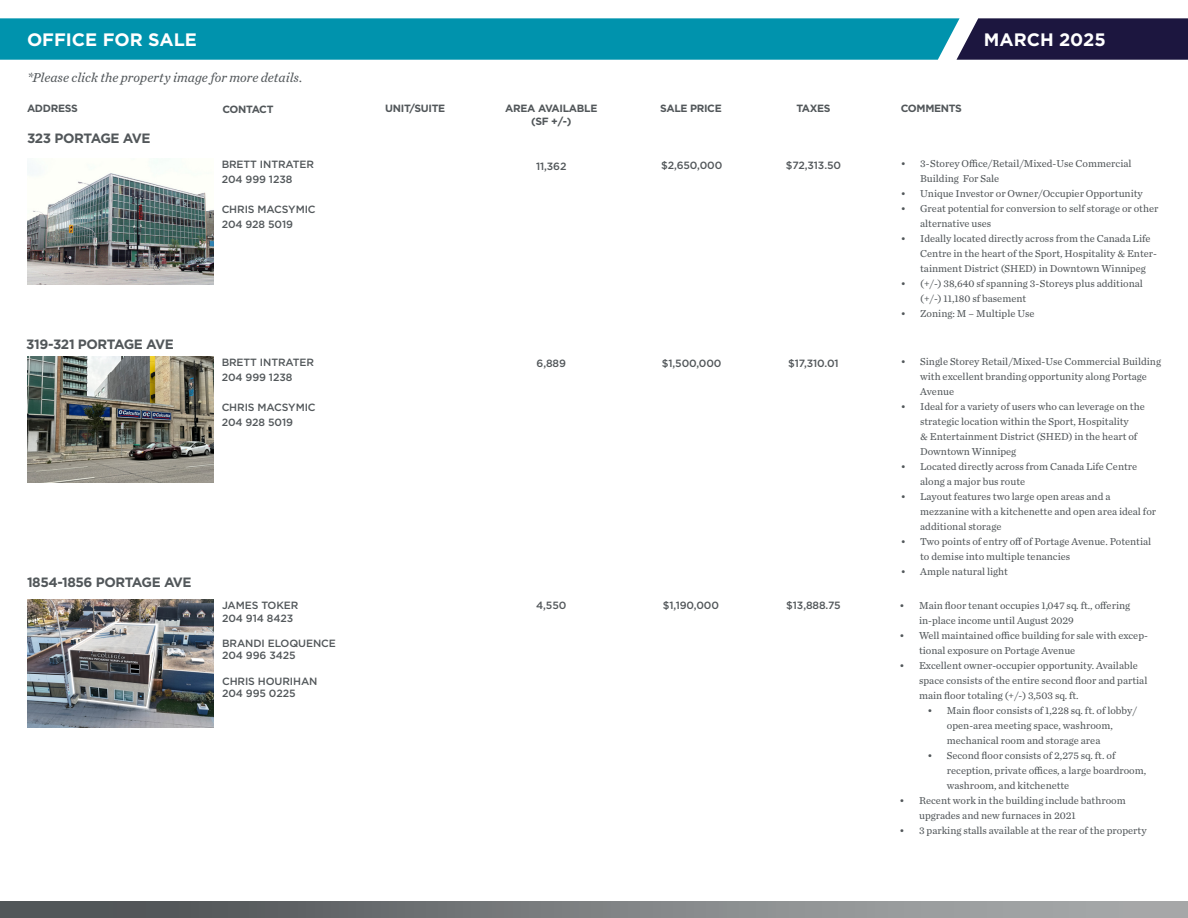
<style>
.page{position:relative;width:1188px;height:918px;background:#fff}
.page>*{position:absolute;margin:0;border:0;box-sizing:border-box;transform-origin:0 0}
.t1{font:700 18px "Gotham";color:#fff}
.t2{font:700 13.5px "Gotham";letter-spacing:-.03em;color:#52575a}
.t3{font:italic 13.5px "Chronicle Text G2";color:#52575a}
.t4{font:10.5px/15px "Chronicle Text G2";color:#52575a}
.t5{font:500 10.5px/15px "Gotham";letter-spacing:-.01em;color:#52575a}
.t6{font:700 10.5px/12.6px "Gotham";letter-spacing:-.03em;color:#52575a;text-align:center}
</style>
<div class="page">
<svg style="left:0;top:18px;width:1188px;height:42px;background:#0c809b"></svg>
<div style="left:0;top:902px;width:1188px;height:16px;background:linear-gradient(to right,#494e51,#afb1b1)"></div>
<img style="left:27px;top:159px;width:186px;height:125px">
<img style="left:27px;top:356px;width:186px;height:126px">
<img style="left:27px;top:599px;width:187px;height:129px">
<svg style="left:67px;top:621px;width:91px;height:89px"></svg>
<img style="left:68px;top:622px;width:89px;height:87px">
<h1 class="t1" style="left:27px;top:28px;width:171px">OFFICE FOR SALE</h1>
<h1 class="t1" style="left:984px;top:28px;width:123px">MARCH 2025</h1>
<p class="t3" style="left:27px;top:67px;width:277px">*Please click the property image for more details.</p>
<p class="t6" style="left:27px;top:102px;width:52px">ADDRESS</p>
<p class="t6" style="left:222px;top:103px;width:53px">CONTACT</p>
<p class="t6" style="left:385px;top:102px;width:62px">UNIT/SUITE</p>
<p class="t6" style="left:505px;top:102px;width:94px">AREA AVAILABLE (SF +/-)</p>
<p class="t6" style="left:660px;top:102px;width:63px">SALE PRICE</p>
<p class="t6" style="left:796px;top:102px;width:36px">TAXES</p>
<p class="t6" style="left:901px;top:102px;width:63px">COMMENTS</p>
<p class="t2" style="left:27px;top:129px;width:125px">323 PORTAGE AVE</p>
<p class="t2" style="left:26px;top:335px;width:149px">319-321 PORTAGE AVE</p>
<p class="t5" style="left:222px;top:157px;width:94px">BRETT INTRATER<br>204 999 1238</p>
<p class="t5" style="left:222px;top:202px;width:95px">CHRIS MACSYMIC<br>204 928 5019</p>
<p class="t5" style="left:222px;top:354px;width:94px">BRETT INTRATER<br>204 999 1238</p>
<p class="t5" style="left:222px;top:399px;width:95px">CHRIS MACSYMIC<br>204 928 5019</p>
<p class="t2" style="left:27px;top:573px;width:166px">1854-1856 PORTAGE AVE</p>
<p class="t5" style="left:222px;top:599px;width:78px;line-height:12.6px">JAMES TOKER<br>204 914 8423</p>
<p class="t5" style="left:222px;top:637px;width:115px;line-height:12.6px">BRANDI ELOQUENCE<br>204 996 3425</p>
<p class="t5" style="left:222px;top:674px;width:97px;line-height:12.6px">CHRIS HOURIHAN<br>204 995 0225</p>
<p class="t5" style="left:536px;top:158px;width:32px">11,362</p>
<p class="t4" style="left:920px;top:155px;width:213px;text-indent:-19px">• 3-Storey Office/Retail/Mixed-Use Commercial<br>Building For Sale</p>
<p class="t4" style="left:901px;top:185px;width:244px">• Unique Investor or Owner/Occupier Opportunity</p>
<p class="t4" style="left:920px;top:200px;width:240px;text-indent:-19px">• Great potential for conversion to self storage or other alternative uses</p>
<p class="t4" style="left:920px;top:230px;width:238px;text-indent:-19px">• Ideally located directly across from the Canada Life<br>Centre in the heart of the Sport, Hospitality &amp; Enter&shy;tainment District (SHED) in Downtown Winnipeg</p>
<p class="t4" style="left:920px;top:275px;width:224px;text-indent:-19px">• (+/-) 38,640 sf spanning 3-Storeys plus additional (+/-) 11,180 sf basement</p>
<p class="t4" style="left:901px;top:305px;width:135px">• Zoning: M – Multiple Use</p>
<p class="t5" style="left:661px;top:158px;width:63px">$2,650,000</p>
<p class="t5" style="left:786px;top:158px;width:57px">$72,313.50</p>
<p class="t5" style="left:537px;top:356px;width:31px">6,889</p>
<p class="t4" style="left:920px;top:353px;width:242px;text-indent:-19px">• Single Storey Retail/Mixed-Use Commercial Building with excellent branding opportunity along Portage<br>Avenue</p>
<p class="t4" style="left:920px;top:398px;width:226px;text-indent:-19px">• Ideal for a variety of users who can leverage on the strategic location within the Sport, Hospitality<br>&amp; Entertainment District (SHED) in the heart of Downtown Winnipeg</p>
<p class="t4" style="left:920px;top:458px;width:219px;text-indent:-19px">• Located directly across from Canada Life Centre along a major bus route</p>
<p class="t4" style="left:920px;top:488px;width:238px;text-indent:-19px">• Layout features two large open areas and a mezzanine with a kitchenette and open area ideal for additional storage</p>
<p class="t4" style="left:920px;top:533px;width:233px;text-indent:-19px">• Two points of entry off of Portage Avenue. Potential to demise into multiple tenancies</p>
<p class="t4" style="left:901px;top:563px;width:109px">• Ample natural light</p>
<p class="t5" style="left:662px;top:355px;width:61px">$1,500,000</p>
<p class="t5" style="left:788px;top:355px;width:52px">$17,310.01</p>
<p class="t5" style="left:536px;top:597px;width:32px">4,550</p>
<p class="t5" style="left:663px;top:598px;width:58px">$1,190,000</p>
<p class="t5" style="left:786px;top:598px;width:56px">$13,888.75</p>
<p class="t4" style="left:919px;top:598px;width:213px;text-indent:-19px">• Main floor tenant occupies 1,047 sq. ft., offering in-place income until August 2029</p>
<p class="t4" style="left:919px;top:628px;width:230px;text-indent:-19px">• Well maintained office building for sale with excep&shy;tional exposure on Portage Avenue</p>
<p class="t4" style="left:919px;top:658px;width:230px;text-indent:-19px">• Excellent owner-occupier opportunity. Available space consists of the entire second floor and partial main floor totaling (+/-) 3,503 sq. ft.</p>
<p class="t4" style="left:947px;top:703px;width:192px;text-indent:-19px">• Main floor consists of 1,228 sq. ft. of lobby/ open-area meeting space, washroom, mechanical room and storage area</p>
<p class="t4" style="left:947px;top:748px;width:201px;text-indent:-19px">• Second floor consists of 2,275 sq. ft. of reception, private offices, a large boardroom, washroom, and kitchenette</p>
<p class="t4" style="left:919px;top:793px;width:208px;text-indent:-19px">• Recent work in the building include bathroom upgrades and new furnaces in 2021</p>
<p class="t4" style="left:900px;top:823px;width:248px">• 3 parking stalls available at the rear of the property</p>
</div>
